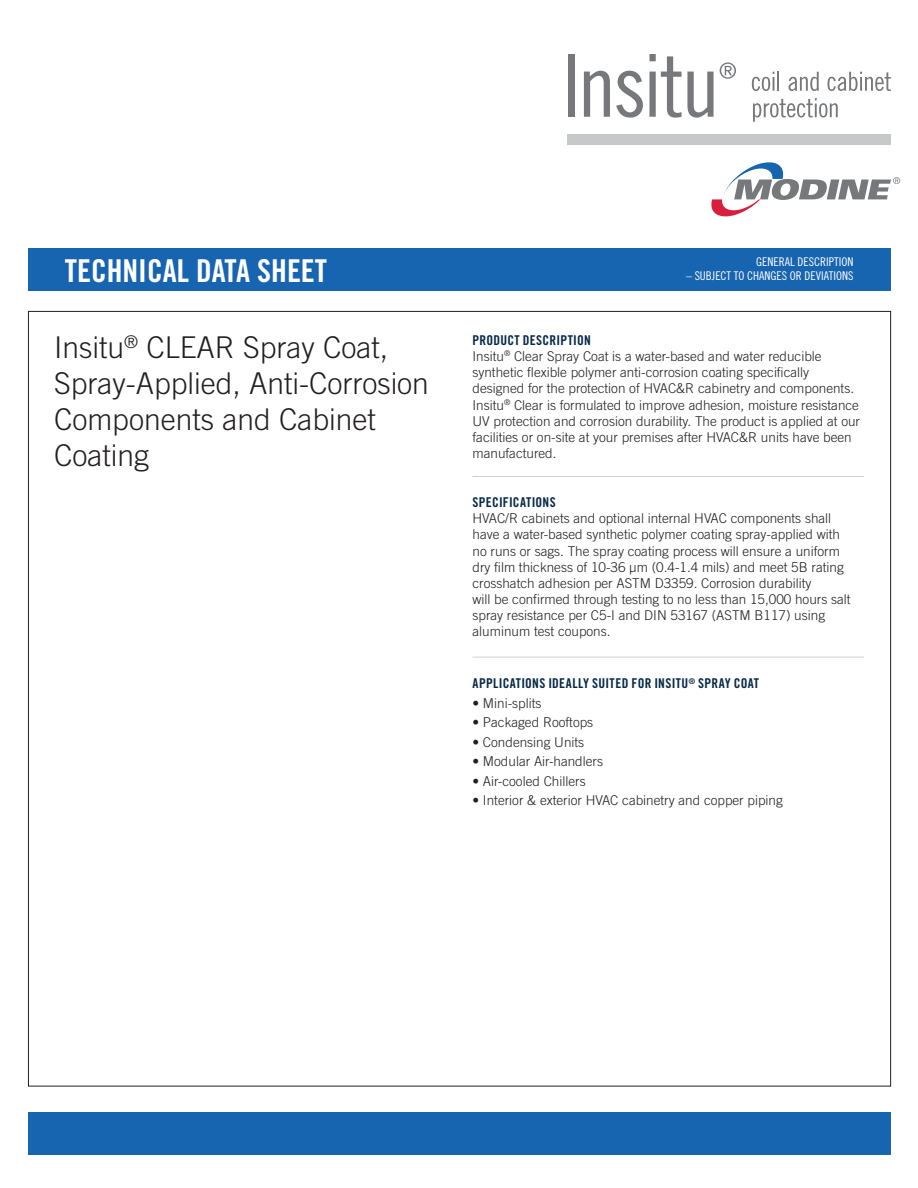
<style>
.page{position:relative;width:918px;height:1188px;background:#fff}
.page>*{position:absolute;margin:0;border:0;box-sizing:border-box;transform-origin:0 0}
.t1{font:31.5px "Trade Gothic Bold Cond Twenty";color:#fff}
.t2{font:300 30px/36px "Trade Gothic";color:#231f20}
.t3{font:300 13.5px/16.2px "Trade Gothic";color:#231f20}
.t4{font:13.5px "Trade Gothic Bold Cond Twenty";letter-spacing:.02em;color:#072948}
.t5{font:12px "Trade Gothic Cond Eighteen";color:#fff}
</style>
<div class="page">
<div style="left:568px;top:134px;width:323px;height:10px;background:#c7c8ca"></div>
<div style="left:568px;top:54px;width:7px;height:63px;background:#76787b"></div>
<svg style="left:584px;top:71px;width:26px;height:46px"></svg>
<svg style="left:616px;top:71px;width:27px;height:47px"></svg>
<svg style="left:649px;top:54px;width:65px;height:64px"></svg>
<svg style="left:720px;top:62px;width:16px;height:17px"></svg>
<svg style="left:752px;top:72px;width:27px;height:19px"></svg>
<svg style="left:789px;top:72px;width:30px;height:19px"></svg>
<svg style="left:828px;top:72px;width:63px;height:19px"></svg>
<svg style="left:753px;top:98px;width:85px;height:24px"></svg>
<div style="left:28px;top:249px;width:863px;height:42px;background:#1764b0"></div>
<div style="left:28px;top:1113px;width:863px;height:42px;background:#1764b0"></div>
<hr style="left:472px;top:476px;width:392px;height:1px;background:#787d83">
<hr style="left:472px;top:657px;width:392px;height:1px;background:#787d83">
<svg style="left:711px;top:162px;width:189px;height:55px"></svg>
<h1 class="t1" style="left:65px;top:252px;width:264px">TECHNICAL DATA SHEET</h1>
<p class="t5" style="left:756px;top:254px;width:99px">GENERAL DESCRIPTION</p>
<p class="t5" style="left:686px;top:269px;width:169px">– SUBJECT TO CHANGES OR DEVIATIONS</p>
<h2 class="t2" style="left:54px;top:329px;width:377px">Insitu<sup>®</sup> CLEAR Spray Coat,<br>Spray-Applied, Anti-Corrosion<br>Components and Cabinet<br>Coating</h2>
<p class="t4" style="left:472px;top:332px;width:120px">PRODUCT DESCRIPTION</p>
<p class="t3" style="left:472px;top:348px;width:389px">Insitu<sup>®</sup> Clear Spray Coat is a water-based and water reducible synthetic flexible polymer anti-corrosion coating specifically designed for the protection of HVAC&amp;R cabinetry and components.<br>Insitu<sup>®</sup> Clear is formulated to improve adhesion, moisture resistance UV protection and corrosion durability. The product is applied at our facilities or on-site at your premises after HVAC&amp;R units have been manufactured.</p>
<p class="t4" style="left:473px;top:494px;width:85px">SPECIFICATIONS</p>
<p class="t3" style="left:473px;top:510px;width:380px">HVAC/R cabinets and optional internal HVAC components shall have a water-based synthetic polymer coating spray-applied with no runs or sags. The spray coating process will ensure a uniform dry film thickness of 10-36 μm (0.4-1.4 mils) and meet 5B rating crosshatch adhesion per ASTM D3359. Corrosion durability<br>will be confirmed through testing to no less than 15,000 hours salt spray resistance per C5-I and DIN 53167 (ASTM B117) using aluminum test coupons.</p>
<p class="t4" style="left:473px;top:675px;width:288px">APPLICATIONS IDEALLY SUITED FOR INSITU<sup>®</sup> SPRAY COAT</p>
<p class="t3" style="left:472px;top:695px;width:70px">• Mini-splits</p>
<p class="t3" style="left:472px;top:714px;width:122px">• Packaged Rooftops</p>
<p class="t3" style="left:472px;top:734px;width:113px">• Condensing Units</p>
<p class="t3" style="left:472px;top:753px;width:132px">• Modular Air-handlers</p>
<p class="t3" style="left:472px;top:773px;width:115px">• Air-cooled Chillers</p>
<p class="t3" style="left:472px;top:792px;width:312px">• Interior &amp; exterior HVAC cabinetry and copper piping</p>
</div>
